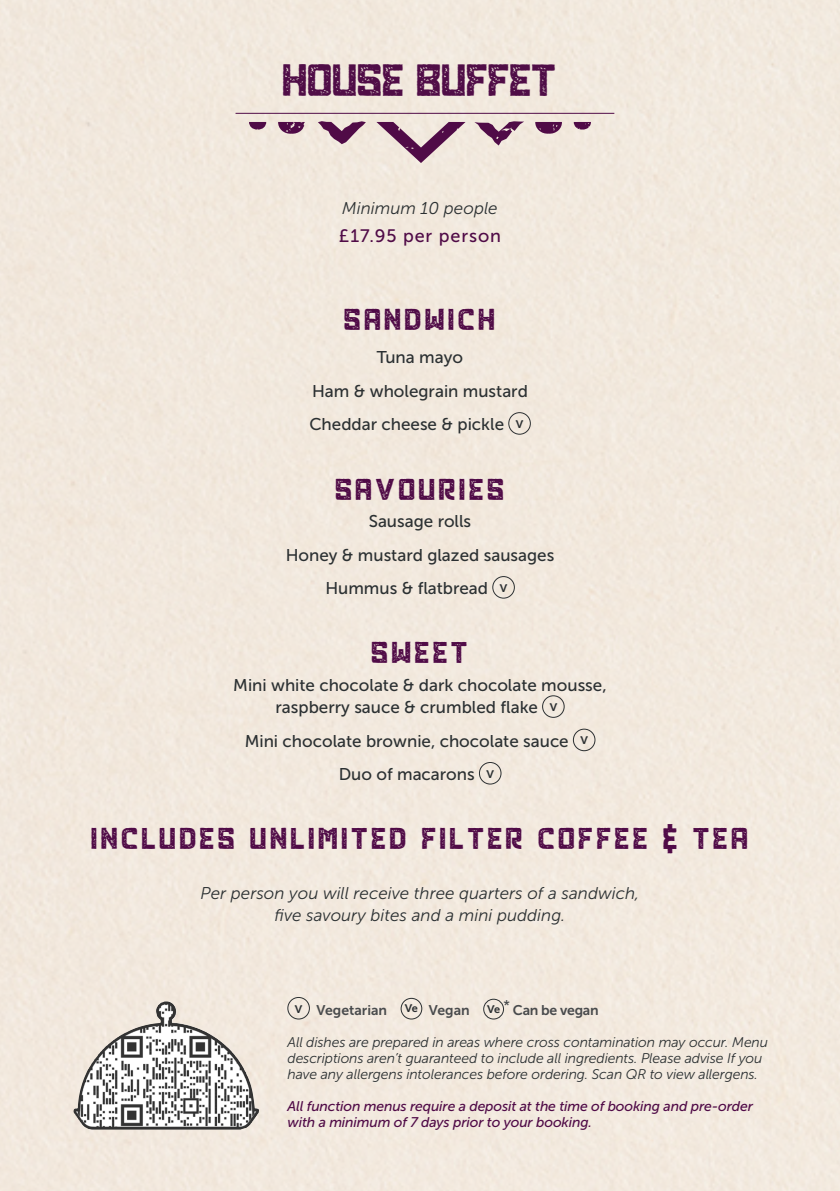
<style>
.page{position:relative;width:840px;height:1191px;background:#fff}
.page>*{position:absolute;margin:0;border:0;box-sizing:border-box;transform-origin:0 0}
.t1{font:36px "Khepri Textured";color:#500d47}
.t2{font:24px "Khepri Textured";letter-spacing:.15em;color:#500b47}
.t3{font:18px "Museo Sans 500";letter-spacing:.05em;color:#500b47}
.t4{font:17px/22px "Museo Sans 500";color:#2b3032}
.t5{font:italic 17px/22px "Museo Sans 300";color:#2b3032;text-align:center}
.Body{font:italic 14px/16px "Museo Sans 300";letter-spacing:-.01em;color:#2b3032}
.Body-2{font:italic 14px/16px "Museo Sans 500";letter-spacing:-.01em;color:#500b47}
.Body-3{font:14px "Museo Sans 700";color:#494b4d}
.Body-4{font:14px "Museo Sans 700";letter-spacing:-.02em;color:#494b4d}
.t6{font:11px "Museo 700";color:#2c3032}
</style>
<div class="page">
<div style="left:0;top:0;width:839px;height:1191px;background:#f2e9de"></div>
<div style="left:508px;top:412px;width:22px;height:22px;border:1px solid #2c3032;border-radius:50%"></div>
<div style="left:492px;top:576px;width:22px;height:22px;border:1px solid #2c3032;border-radius:50%"></div>
<div style="left:542px;top:695px;width:22px;height:22px;border:1px solid #2c3032;border-radius:50%"></div>
<div style="left:572px;top:729px;width:23px;height:22px;border:1px solid #2c3032;border-radius:50%"></div>
<div style="left:479px;top:762px;width:22px;height:22px;border:1px solid #2c3032;border-radius:50%"></div>
<div style="left:287px;top:997px;width:22px;height:22px;border:1px solid #2c3032;border-radius:50%"></div>
<div style="left:400px;top:998px;width:22px;height:21px;border:1px solid #2c3032;border-radius:50%"></div>
<div style="left:483px;top:999px;width:20px;height:20px;border:1px solid #2c3032;border-radius:50%"></div>
<img style="left:73px;top:1001px;width:186px;height:128px">
<svg style="left:376px;top:122px;width:89px;height:41px;background:#c0a5af"></svg>
<svg style="left:318px;top:121px;width:47px;height:23px"></svg>
<svg style="left:474px;top:121px;width:50px;height:24px"></svg>
<svg style="left:573px;top:122px;width:17px;height:8px"></svg>
<svg style="left:535px;top:122px;width:26px;height:12px"></svg>
<svg style="left:278px;top:122px;width:26px;height:12px"></svg>
<svg style="left:249px;top:122px;width:17px;height:8px"></svg>
<hr style="left:235px;top:113px;width:379px;height:1px;background:#500b47">
<p class="t1" style="left:283px;top:62px;width:275px">HOUSE BUFFET</p>
<p class="t5" style="left:342px;top:197px;width:157px">Minimum 10 people</p>
<p class="t3" style="left:339px;top:226px;width:163px">£17.95 per person</p>
<p class="t2" style="left:344px;top:307px;width:152px">SANDWICH</p>
<p class="t4" style="left:376px;top:346px;width:88px">Tuna mayo</p>
<p class="t4" style="left:312px;top:380px;width:217px">Ham &amp; wholegrain mustard</p>
<p class="t4" style="left:309px;top:413px;width:196px">Cheddar cheese &amp; pickle</p>
<p class="t6" style="left:515px;top:418px;width:9px">V</p>
<p class="t2" style="left:335px;top:476px;width:170px">SAVOURIES</p>
<p class="t4" style="left:368px;top:510px;width:104px">Sausage rolls</p>
<p class="t4" style="left:285px;top:544px;width:270px">Honey &amp; mustard glazed sausages</p>
<p class="t4" style="left:325px;top:577px;width:164px">Hummus &amp; flatbread</p>
<p class="t6" style="left:499px;top:582px;width:9px">V</p>
<p class="t2" style="left:371px;top:640px;width:98px">SWEET</p>
<p class="t4" style="left:275px;top:674px;width:332px;text-indent:-42px">Mini white chocolate &amp; dark chocolate mousse, raspberry sauce &amp; crumbled flake</p>
<p class="t6" style="left:549px;top:701px;width:9px">V</p>
<p class="t4" style="left:244px;top:729px;width:325px">Mini chocolate brownie, chocolate sauce</p>
<p class="t6" style="left:580px;top:734px;width:9px">V</p>
<p class="t4" style="left:338px;top:763px;width:137px">Duo of macarons</p>
<p class="t6" style="left:486px;top:767px;width:9px">V</p>
<p class="t2" style="left:92px;top:826px;width:658px">INCLUDES UNLIMITED FILTER COFFEE &amp; TEA</p>
<p class="t5" style="left:200px;top:882px;width:440px">Per person you will receive three quarters of a sandwich, five savoury bites and a mini pudding.</p>
<p class="t6" style="left:295px;top:1002px;width:9px">V</p>
<p class="Body-3" style="left:316px;top:1002px;width:72px">Vegetarian</p>
<p class="t6" style="left:404px;top:1002px;width:15px">Ve</p>
<p class="Body-3" style="left:428px;top:1002px;width:42px">Vegan</p>
<p class="t6" style="left:487px;top:1002px;width:15px">Ve</p>
<p class="Body-4" style="left:503px;top:1002px;width:97px"><sup>*</sup> Can be vegan</p>
<p class="Body" style="left:287px;top:1034px;width:481px">All dishes are prepared in areas where cross contamination may occur. Menu descriptions aren’t guaranteed to include all ingredients. Please advise If you have any allergens intolerances before ordering. Scan QR to view allergens.</p>
<p class="Body-2" style="left:287px;top:1098px;width:466px">All function menus require a deposit at the time of booking and pre-order with a minimum of 7 days prior to your booking.</p>
</div>
